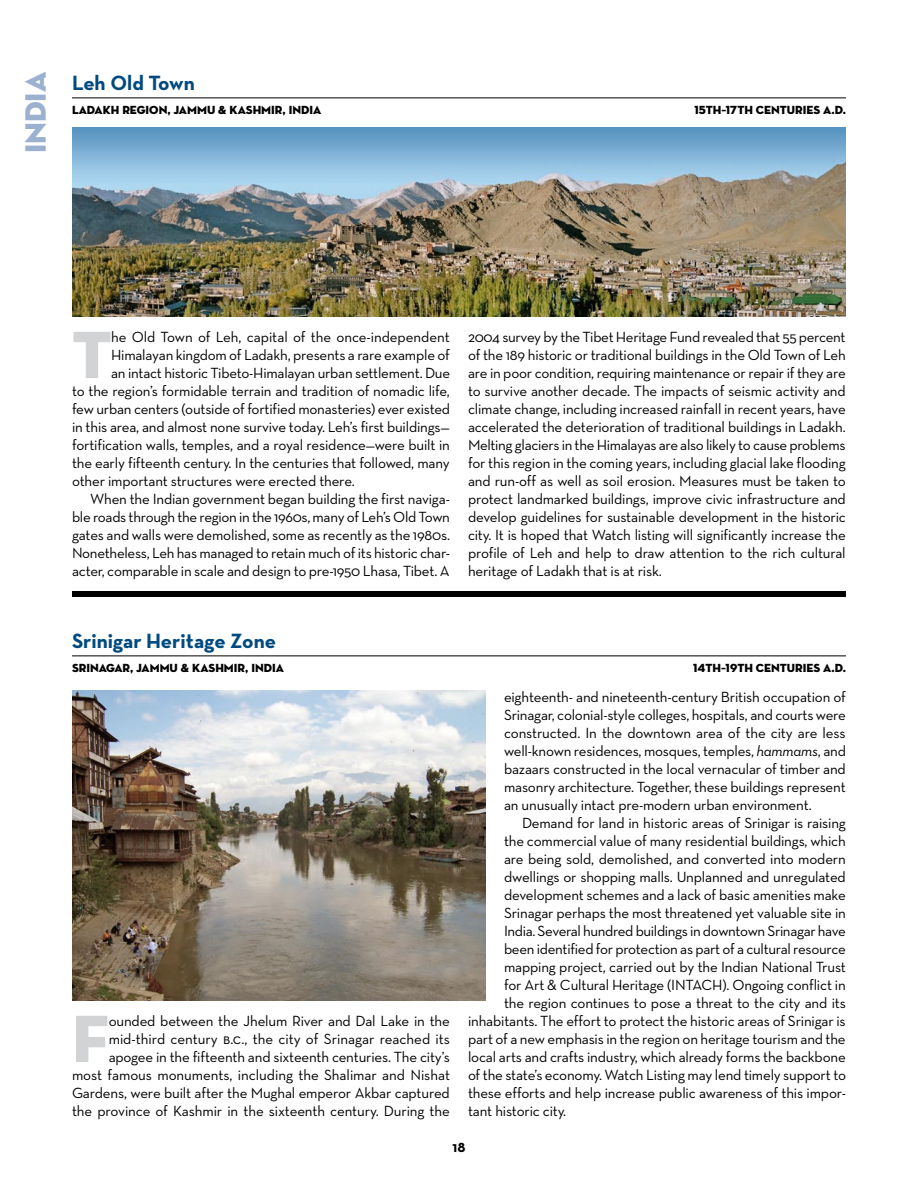
<style>
.page{position:relative;width:918px;height:1188px;background:#fff}
.page>*{position:absolute;margin:0;border:0;box-sizing:border-box;transform-origin:0 0}
.t1{font:67.95px "Neutra Disp Titling";color:#d1d3d4}
.t2{font:30px "Neutra Disp Titling";color:#9bb1cf}
.t3{font:700 21px "Neutra Text";color:#004a80}
.t4{font:15px/18px "Neutra Text";letter-spacing:-.01em;color:#000;text-align:justify}
.t5{font:700 15px "Neutra Text";color:#000}
.t6{font:12px "Neutra Disp Titling";color:#000}
.s1{font-family:"Neutra Text Book SC"}
.s2{font-style:italic}
</style>
<div class="page">
<hr style="left:72px;top:98px;width:774px;height:1px;background:#000">
<hr style="left:72px;top:656px;width:774px;height:1px;background:#000">
<div style="left:72px;top:591px;width:774px;height:6px;background:#000"></div>
<img style="left:72px;top:128px;width:774px;height:188px">
<img style="left:72px;top:690px;width:414px;height:310px">
<h2 class="t2" style="left:17px;top:153px;width:83px;rotate:-90deg">INDIA</h2>
<h3 class="t3" style="left:72px;top:70px;width:124px">Leh Old Town</h3>
<p class="t6" style="left:72px;top:102px;width:251px">LADAKH REGION, JAMMU &amp; KASHMIR, INDIA</p>
<p class="t6" style="left:694px;top:102px;width:153px">15TH–17TH CENTURIES A.D.</p>
<h1 class="t1" style="left:72px;top:312px;width:41px">T</h1>
<p class="t4" style="left:111px;top:328px;width:340px">he Old Town of Leh, capital of the once-independent</p>
<p class="t4" style="left:111px;top:346px;width:340px">Himalayan kingdom of Ladakh, presents a rare example of</p>
<p class="t4" style="left:111px;top:364px;width:340px">an intact historic Tibeto-Himalayan urban settlement. Due</p>
<p class="t4" style="left:72px;top:382px;width:379px">to the region’s formidable terrain and tradition of nomadic life,</p>
<p class="t4" style="left:72px;top:400px;width:380px">few urban centers (outside of fortified monasteries) ever existed</p>
<p class="t4" style="left:72px;top:418px;width:379px">in this area, and almost none survive today. Leh’s first buildings—</p>
<p class="t4" style="left:72px;top:436px;width:379px">fortification walls, temples, and a royal residence—were built in</p>
<p class="t4" style="left:72px;top:454px;width:379px">the early fifteenth century. In the centuries that followed, many</p>
<p class="t4" style="left:72px;top:472px;width:284px">other important structures were erected there.</p>
<p class="t4" style="left:90px;top:490px;width:361px">When the Indian government began building the first naviga-</p>
<p class="t4" style="left:72px;top:508px;width:380px">ble roads through the region in the 1960s, many of Leh’s Old Town</p>
<p class="t4" style="left:72px;top:526px;width:380px">gates and walls were demolished, some as recently as the 1980s.</p>
<p class="t4" style="left:72px;top:544px;width:380px">Nonetheless, Leh has managed to retain much of its historic char-</p>
<p class="t4" style="left:72px;top:562px;width:379px">acter, comparable in scale and design to pre-1950 Lhasa, Tibet. A</p>
<p class="t4" style="left:468px;top:328px;width:379px">2004 survey by the Tibet Heritage Fund revealed that 55 percent of the 189 historic or traditional buildings in the Old Town of Leh are in poor condition, requiring maintenance or repair if they are to survive another decade. The impacts of seismic activity and climate change, including increased rainfall in recent years, have accelerated the deterioration of traditional buildings in Ladakh.<br>Melting glaciers in the Himalayas are also likely to cause problems for this region in the coming years, including glacial lake flooding and run-off as well as soil erosion. Measures must be taken to protect landmarked buildings, improve civic infrastructure and develop guidelines for sustainable development in the historic city. It is hoped that Watch listing will significantly increase the profile of Leh and help to draw attention to the rich cultural heritage of Ladakh that is at risk.</p>
<h3 class="t3" style="left:72px;top:628px;width:206px">Srinigar Heritage Zone</h3>
<p class="t6" style="left:72px;top:660px;width:213px">SRINAGAR, JAMMU &amp; KASHMIR, INDIA</p>
<p class="t6" style="left:693px;top:660px;width:154px">14TH–19TH CENTURIES A.D.</p>
<p class="t4" style="left:72px;top:1012px;width:380px;text-align:right">ounded between the Jhelum River and Dal Lake in the mid-third century <span class="s1">b.c.</span>, the city of Srinagar reached its apogee in the fifteenth and sixteenth centuries. The city’s<br>most famous monuments, including the Shalimar and Nishat Gardens, were built after the Mughal emperor Akbar captured the province of Kashmir in the sixteenth century. During the</p>
<h1 class="t1" style="left:72px;top:996px;width:39px">F</h1>
<p class="t4" style="left:504px;top:688px;width:344px">eighteenth- and nineteenth-century British occupation of Srinagar, colonial-style colleges, hospitals, and courts were constructed. In the downtown area of the city are less well-known residences, mosques, temples, <span class="s2">hammams</span>, and bazaars constructed in the local vernacular of timber and masonry architecture. Together, these buildings represent an unusually intact pre-modern urban environment.</p>
<p class="t4" style="left:522px;top:814px;width:325px">Demand for land in historic areas of Srinigar is raising</p>
<p class="t4" style="left:504px;top:832px;width:343px">the commercial value of many residential buildings, which</p>
<p class="t4" style="left:504px;top:850px;width:343px">are being sold, demolished, and converted into modern</p>
<p class="t4" style="left:504px;top:868px;width:343px">dwellings or shopping malls. Unplanned and unregulated</p>
<p class="t4" style="left:504px;top:886px;width:343px">development schemes and a lack of basic amenities make</p>
<p class="t4" style="left:504px;top:904px;width:343px">Srinagar perhaps the most threatened yet valuable site in</p>
<p class="t4" style="left:504px;top:922px;width:343px">India. Several hundred buildings in downtown Srinagar have</p>
<p class="t4" style="left:504px;top:940px;width:343px">been identified for protection as part of a cultural resource</p>
<p class="t4" style="left:504px;top:958px;width:343px">mapping project, carried out by the Indian National Trust</p>
<p class="t4" style="left:504px;top:976px;width:343px">for Art &amp; Cultural Heritage (INTACH). Ongoing conflict in</p>
<p class="t4" style="left:504px;top:994px;width:343px">the region continues to pose a threat to the city and its</p>
<p class="t4" style="left:468px;top:1012px;width:379px">inhabitants. The effort to protect the historic areas of Srinigar is</p>
<p class="t4" style="left:468px;top:1030px;width:379px">part of a new emphasis in the region on heritage tourism and the</p>
<p class="t4" style="left:468px;top:1048px;width:379px">local arts and crafts industry, which already forms the backbone</p>
<p class="t4" style="left:468px;top:1066px;width:380px">of the state’s economy. Watch Listing may lend timely support to</p>
<p class="t4" style="left:468px;top:1084px;width:379px">these efforts and help increase public awareness of this impor-</p>
<p class="t4" style="left:468px;top:1102px;width:100px">tant historic city.</p>
<p class="t5" style="left:452px;top:1138px;width:8px">18</p>
</div>
